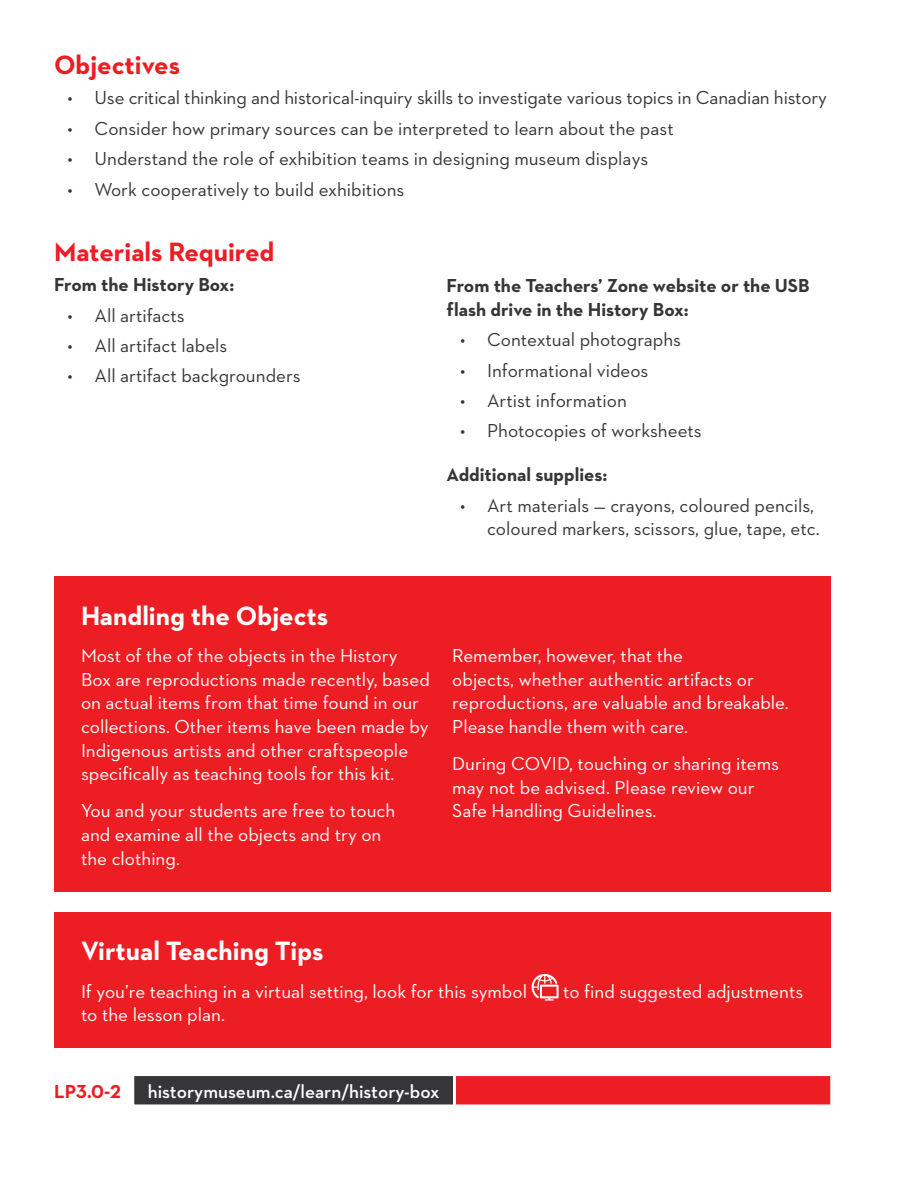
<style>
.page{position:relative;width:918px;height:1188px;background:#fff}
.page>*{position:absolute;margin:0;border:0;box-sizing:border-box;transform-origin:0 0}
.H2_-_Section_Titles{font:700 27px "Neutraface 2 Text";color:#fff}
.t1{font:700 27px "Neutraface 2 Text";color:#ed1d24}
.P_-_Body_Text__White{font:19.2px/23.7px "Neutraface 2 Text";color:#fff}
.P_-_Body_-_Bullets{font:19.2px/23.7px "Neutraface 2 Text";color:#363537;text-align:right}
.P_-_Body_Text{font:700 19.2px/23.7px "Neutraface 2 Text";color:#363537}
.t2{font:600 19.2px "Neutraface 2 Text";color:#fff}
.t3{font:700 19.2px "Neutraface 2 Text";color:#ed1d24}
</style>
<div class="page">
<div style="left:131px;top:1073px;width:702px;height:34px;background:#ed1d24;border:3px solid #fff"></div>
<div style="left:133px;top:1075px;width:321px;height:31px;background:#363537"></div>
<div style="left:131px;top:1073px;width:325px;height:34px;border:3px solid #fff"></div>
<div style="left:54px;top:577px;width:776px;height:315px;background:#ed1d24"></div>
<div style="left:54px;top:912px;width:776px;height:136px;background:#ed1d24"></div>
<svg style="left:532px;top:974px;width:27px;height:27px"></svg>
<h1 class="t1" style="left:54px;top:48px;width:128px">Objectives</h1>
<p class="P_-_Body_-_Bullets" style="left:68px;top:86px;width:761px">• Use critical thinking and historical-inquiry skills to investigate various topics in Canadian history</p>
<p class="P_-_Body_-_Bullets" style="left:68px;top:116px;width:608px">• Consider how primary sources can be interpreted to learn about the past</p>
<p class="P_-_Body_-_Bullets" style="left:68px;top:147px;width:582px">• Understand the role of exhibition teams in designing museum displays</p>
<p class="P_-_Body_-_Bullets" style="left:68px;top:177px;width:339px">• Work cooperatively to build exhibitions</p>
<h1 class="t1" style="left:54px;top:234px;width:222px">Materials Required</h1>
<p class="P_-_Body_Text" style="left:54px;top:273px;width:182px">From the History Box:</p>
<p class="P_-_Body_-_Bullets" style="left:68px;top:303px;width:119px">• All artifacts</p>
<p class="P_-_Body_-_Bullets" style="left:68px;top:333px;width:161px">• All artifact labels</p>
<p class="P_-_Body_-_Bullets" style="left:68px;top:364px;width:235px">• All artifact backgrounders</p>
<p class="P_-_Body_Text" style="left:447px;top:274px;width:365px">From the Teachers’ Zone website or the USB flash drive in the History Box:</p>
<p class="P_-_Body_-_Bullets" style="left:460px;top:328px;width:223px">• Contextual photographs</p>
<p class="P_-_Body_-_Bullets" style="left:460px;top:358px;width:190px">• Informational videos</p>
<p class="P_-_Body_-_Bullets" style="left:460px;top:388px;width:168px">• Artist information</p>
<p class="P_-_Body_-_Bullets" style="left:460px;top:419px;width:243px">• Photocopies of worksheets</p>
<p class="P_-_Body_Text" style="left:447px;top:463px;width:162px">Additional supplies:</p>
<p class="P_-_Body_-_Bullets" style="left:460px;top:493px;width:361px">• Art materials — crayons, coloured pencils, coloured markers, scissors, glue, tape, etc.</p>
<h2 class="H2_-_Section_Titles" style="left:81px;top:598px;width:249px">Handling the Objects</h2>
<p class="P_-_Body_Text__White" style="left:81px;top:643px;width:350px">Most of the of the objects in the History Box are reproductions made recently, based on actual items from that time found in our collections. Other items have been made by Indigenous artists and other craftspeople specifically as teaching tools for this kit.</p>
<p class="P_-_Body_Text__White" style="left:81px;top:799px;width:316px">You and your students are free to touch and examine all the objects and try on the clothing.</p>
<p class="P_-_Body_Text__White" style="left:452px;top:643px;width:338px">Remember, however, that the<br>objects, whether authentic artifacts or reproductions, are valuable and breakable.<br>Please handle them with care.</p>
<p class="P_-_Body_Text__White" style="left:452px;top:751px;width:328px">During COVID, touching or sharing items may not be advised. Please review our<br>Safe Handling Guidelines.</p>
<h2 class="H2_-_Section_Titles" style="left:81px;top:934px;width:244px">Virtual Teaching Tips</h2>
<p class="P_-_Body_Text__White" style="left:81px;top:979px;width:448px">If you’re teaching in a virtual setting, look for this symbol</p>
<p class="P_-_Body_Text__White" style="left:563px;top:979px;width:242px">to find suggested adjustments</p>
<p class="P_-_Body_Text__White" style="left:81px;top:1003px;width:145px">to the lesson plan.</p>
<p class="t3" style="left:54px;top:1079px;width:69px">LP3.0-2</p>
<p class="t2" style="left:148px;top:1079px;width:293px">historymuseum.ca/learn/history-box</p>
</div>
